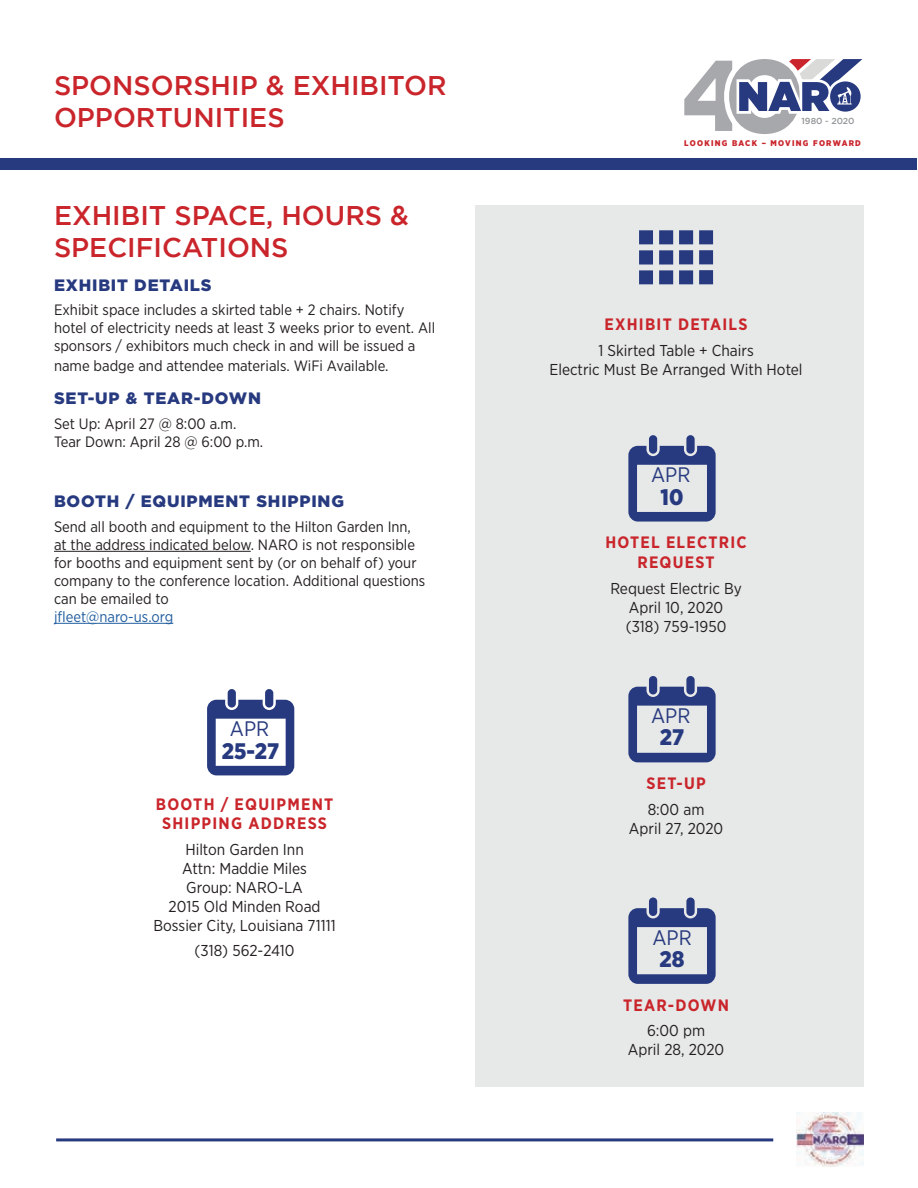
<style>
.page{position:relative;width:918px;height:1188px;background:#fff}
.page>*{position:absolute;margin:0;border:0;box-sizing:border-box;transform-origin:0 0}
.t1{font:500 27px/32.4px "Gotham";color:#c9252b}
.t2{font:900 22.5px "Gotham Narrow";color:#273a7f}
.t3{font:21px "Gotham Narrow";color:#273a7f}
.t4{font:700 16.5px/19.8px "Gotham Narrow";letter-spacing:.075em;color:#c9252b;text-align:center}
.t5{font:900 16.5px "Gotham";letter-spacing:.05em;color:#273a7f}
.t6{font:15.75px/18.9px "Gotham Narrow";color:#231f20;text-align:center}
.t7{font:15px/18px "Gotham Narrow";color:#231f20}
.t8{font:15px "Gotham Narrow";color:#215e9f}
.t9{font:500 8.7px "Gotham";color:#939698}
.t10{font:900 8.25px "Gotham Narrow";letter-spacing:.15em;color:#ca252c}
</style>
<div class="page">
<hr style="left:56px;top:1138px;width:717px;height:3px;background:#273a7f">
<div style="left:1px;top:158px;width:916px;height:12px;background:#273a7f"></div>
<img style="left:796px;top:1113px;width:68px;height:54px">
<svg style="left:684px;top:59px;width:179px;height:75px"></svg>
<div style="left:476px;top:205px;width:388px;height:882px;background:#e7e8e8"></div>
<hr style="left:54px;top:551px;width:197px;height:1px;background:#231f20">
<hr style="left:54px;top:623px;width:119px;height:1px;background:#215e9f">
<svg style="left:628px;top:676px;width:88px;height:86px"></svg>
<svg style="left:207px;top:689px;width:87px;height:86px"></svg>
<svg style="left:628px;top:897px;width:88px;height:87px"></svg>
<svg style="left:639px;top:230px;width:74px;height:54px"></svg>
<svg style="left:628px;top:435px;width:88px;height:87px"></svg>
<h1 class="t1" style="left:54px;top:69px;width:394px">SPONSORSHIP &amp; EXHIBITOR<br>OPPORTUNITIES</h1>
<h1 class="t1" style="left:54px;top:199px;width:357px">EXHIBIT SPACE, HOURS &amp;<br>SPECIFICATIONS</h1>
<p class="t5" style="left:54px;top:275px;width:159px">EXHIBIT DETAILS</p>
<p class="t7" style="left:54px;top:301px;width:383px">Exhibit space includes a skirted table + 2 chairs. Notify hotel of electricity needs at least 3 weeks prior to event. All sponsors / exhibitors much check in and will be issued a</p>
<p class="t7" style="left:54px;top:357px;width:336px">name badge and attendee materials. WiFi Available.</p>
<p class="t5" style="left:54px;top:389px;width:208px">SET-UP &amp; TEAR-DOWN</p>
<p class="t7" style="left:54px;top:415px;width:211px">Set Up: April 27 @ 8:00 a.m.<br>Tear Down: April 28 @ 6:00 p.m.</p>
<p class="t5" style="left:54px;top:492px;width:292px">BOOTH / EQUIPMENT SHIPPING</p>
<p class="t7" style="left:54px;top:517px;width:373px">Send all booth and equipment to the Hilton Garden Inn, at the address indicated below. NARO is not responsible for booths and equipment sent by (or on behalf of) your company to the conference location. Additional questions can be emailed to</p>
<p class="t8" style="left:54px;top:607px;width:121px">jfleet@naro-us.org</p>
<h3 class="t3" style="left:230px;top:716px;width:41px">APR</h3>
<h2 class="t2" style="left:222px;top:736px;width:59px">25-27</h2>
<p class="t4" style="left:156px;top:794px;width:179px">BOOTH / EQUIPMENT<br>SHIPPING ADDRESS</p>
<p class="t6" style="left:153px;top:840px;width:184px">Hilton Garden Inn<br>Attn: Maddie Miles<br>Group: NARO-LA<br>2015 Old Minden Road<br>Bossier City, Louisiana 71111</p>
<p class="t6" style="left:195px;top:941px;width:102px">(318) 562-2410</p>
<p class="t9" style="left:802px;top:116px;width:55px">1980 - 2020</p>
<p class="t10" style="left:684px;top:138px;width:178px">LOOKING BACK – MOVING FORWARD</p>
<p class="t4" style="left:605px;top:314px;width:145px">EXHIBIT DETAILS</p>
<p class="t6" style="left:550px;top:341px;width:255px">1 Skirted Table + Chairs<br>Electric Must Be Arranged With Hotel</p>
<h3 class="t3" style="left:651px;top:462px;width:41px">APR</h3>
<h2 class="t2" style="left:661px;top:482px;width:24px">10</h2>
<p class="t4" style="left:605px;top:532px;width:143px">HOTEL ELECTRIC<br>REQUEST</p>
<p class="t6" style="left:610px;top:578px;width:133px">Request Electric By<br>April 10, 2020 (318) 759-1950</p>
<h3 class="t3" style="left:651px;top:703px;width:41px">APR</h3>
<h2 class="t2" style="left:660px;top:723px;width:26px">27</h2>
<p class="t4" style="left:646px;top:773px;width:61px">SET-UP</p>
<p class="t6" style="left:629px;top:799px;width:96px">8:00 am<br>April 27, 2020</p>
<h3 class="t3" style="left:652px;top:924px;width:41px">APR</h3>
<h2 class="t2" style="left:660px;top:944px;width:27px">28</h2>
<p class="t4" style="left:623px;top:995px;width:107px">TEAR-DOWN</p>
<p class="t6" style="left:628px;top:1021px;width:98px">6:00 pm<br>April 28, 2020</p>
</div>
